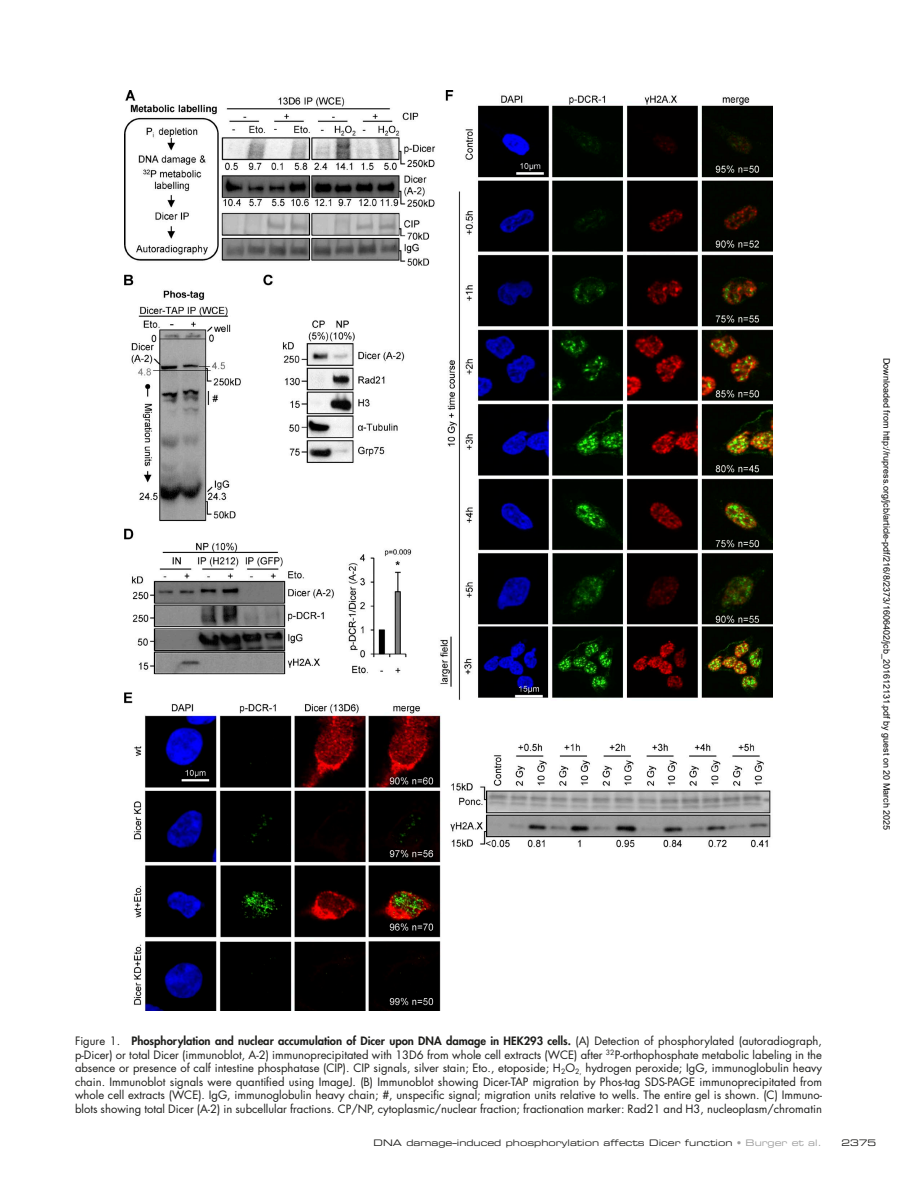
<style>
.page{position:relative;width:918px;height:1188px;background:#fff}
.page>*{position:absolute;margin:0;border:0;box-sizing:border-box;transform-origin:0 0}
.t1{font:11.25px/13.5px "Futura Std";color:#1d1d1b;text-align:justify}
.t2{font:9px "Arial";color:#000}
.t3{font:9px "Eurostile LT Std Ex 2";color:#1d1d1b}
.s1{font-weight:800}
.s2{color:#9d9d9d}
</style>
<div class="page">
<img style="left:124px;top:90px;width:648px;height:921px">
<p class="t2" style="left:890px;top:358px;width:474px;rotate:90deg">Downloaded from http://rupress.org/jcb/article-pdf/216/8/2373/1606402/jcb_201612131.pdf by guest on 20 March 2025</p>
<p class="t1" style="left:75px;top:1034px;width:749px">Figure 1. <span class="s1">Phosphorylation and nuclear accumulation of Dicer upon DNA damage in HEK293 cells.</span> (A) Detection of phosphorylated (autoradiograph, p-Dicer) or total Dicer (immunoblot, A-2) immunoprecipitated with 13D6 from whole cell extracts (WCE) after <sup>32</sup>P-orthophosphate metabolic labeling in the absence or presence of calf intestine phosphatase (CIP). CIP signals, silver stain; Eto., etoposide; H<sub>2</sub>O<sub>2,</sub> hydrogen peroxide; IgG, immunoglobulin heavy chain. Immunoblot signals were quantified using ImageJ. (B) Immunoblot showing Dicer-TAP migration by Phos-tag SDS-PAGE immunoprecipitated from whole cell extracts (WCE). IgG, immunoglobulin heavy chain; #, unspecific signal; migration units relative to wells. The entire gel is shown. (C) Immuno&shy;blots showing total Dicer (A-2) in subcellular fractions. CP/NP, cytoplasmic/nuclear fraction; fractionation marker: Rad21 and H3, nucleoplasm/chromatin</p>
<p class="t3" style="left:374px;top:1136px;width:450px">DNA damage–induced phosphorylation affects Dicer function <span class="s2">• Burger et al.</span></p>
<p class="t3" style="left:841px;top:1136px;width:36px">2375</p>
</div>
